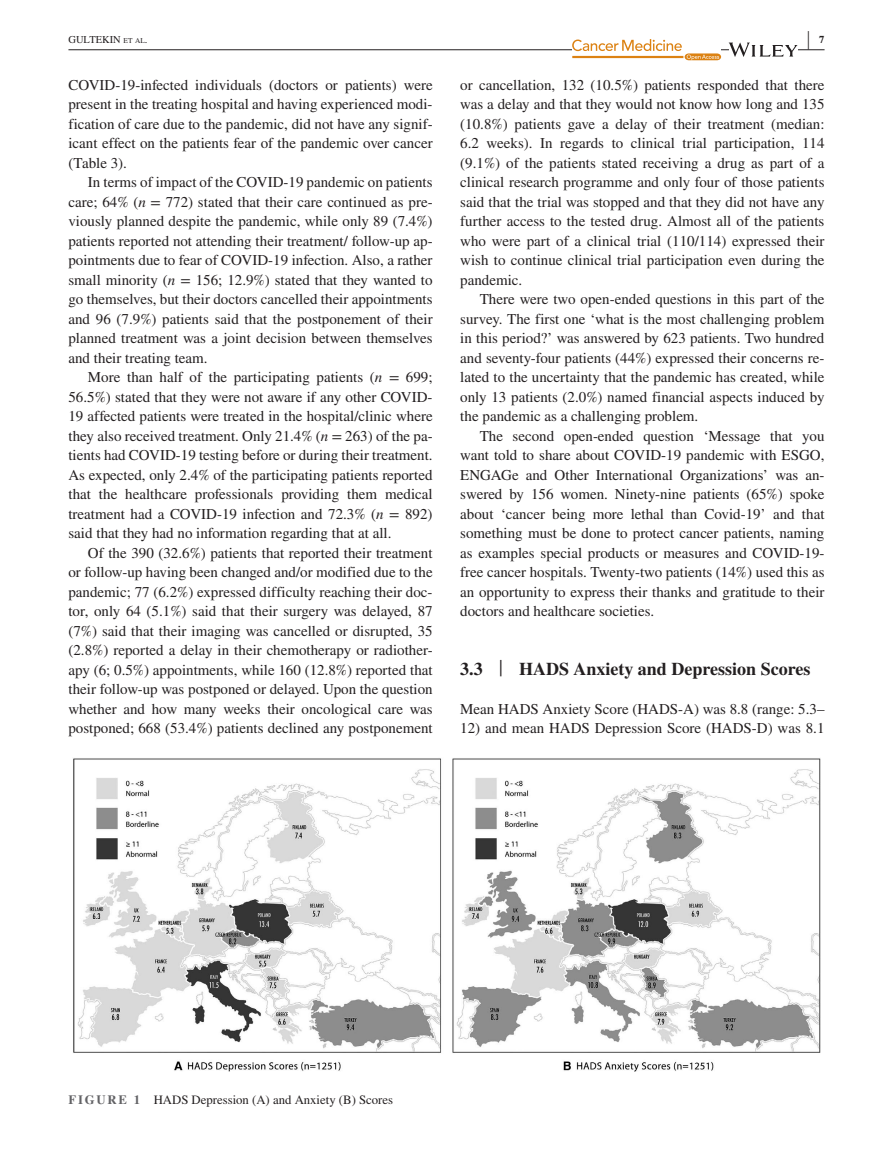
<style>
.page{position:relative;width:893px;height:1174px;background:#fff}
.page>*{position:absolute;margin:0;border:0;box-sizing:border-box;transform-origin:0 0}
.t1{font:700 25.95px "STIX";color:#231f20;scale:.36 1}
.t2{font:700 18px "STIX";color:#231f20}
.t3{font:15px/19.5px "STIX";color:#231f20;text-align:justify}
.t4{font:12.75px "STIX";color:#231f20}
.t5{font:10.5px "STIX";color:#231f20}
.t6{font:700 10.5px "STIX";color:#231f20}
.s1{font-size:7.35px}
.s2{font-style:italic}
.s3{font-weight:400;font-size:23.7px}
.s4{font-weight:700;color:#636366}
</style>
<div class="page">
<hr style="left:68px;top:49px;width:756px;height:1px;background:#231f20">
<svg style="left:572px;top:39px;width:149px;height:21px"></svg>
<svg style="left:729px;top:43px;width:68px;height:14px"></svg>
<img style="left:73px;top:758px;width:748px;height:313px">
<h1 class="t1" style="left:807px;top:25px;width:7px">|</h1>
<p class="t5" style="left:68px;top:32px;width:81px">GULTEKIN <span class="s1">et al</span>.</p>
<p class="t6" style="left:819px;top:33px;width:7px">7</p>
<p class="t3" style="left:68px;top:76px;width:366px">COVID-19-infected individuals (doctors or patients) were present in the treating hospital and having experienced modi&shy;fication of care due to the pandemic, did not have any signif&shy;icant effect on the patients fear of the pandemic over cancer (Table 3).</p>
<p class="t3" style="left:68px;top:173px;width:366px;text-indent:20px">In terms of impact of the COVID-19 pandemic on patients care; 64% (<span class="s2">n</span> = 772) stated that their care continued as pre&shy;viously planned despite the pandemic, while only 89 (7.4%) patients reported not attending their treatment/ follow-up ap&shy;pointments due to fear of COVID-19 infection. Also, a rather small minority (<span class="s2">n</span> = 156; 12.9%) stated that they wanted to go themselves, but their doctors cancelled their appointments and 96 (7.9%) patients said that the postponement of their planned treatment was a joint decision between themselves and their treating team.</p>
<p class="t3" style="left:68px;top:368px;width:366px;text-indent:20px">More than half of the participating patients (<span class="s2">n</span> = 699; 56.5%) stated that they were not aware if any other COVID-19 affected patients were treated in the hospital/clinic where they also received treatment. Only 21.4% (<span class="s2">n</span> = 263) of the pa&shy;tients had COVID-19 testing before or during their treatment.<br>As expected, only 2.4% of the participating patients reported that the healthcare professionals providing them medical treatment had a COVID-19 infection and 72.3% (<span class="s2">n</span> = 892) said that they had no information regarding that at all.</p>
<p class="t3" style="left:68px;top:544px;width:366px;text-indent:20px">Of the 390 (32.6%) patients that reported their treatment or follow-up having been changed and/or modified due to the pandemic; 77 (6.2%) expressed difficulty reaching their doc&shy;tor, only 64 (5.1%) said that their surgery was delayed, 87 (7%) said that their imaging was cancelled or disrupted, 35 (2.8%) reported a delay in their chemotherapy or radiother&shy;apy (6; 0.5%) appointments, while 160 (12.8%) reported that their follow-up was postponed or delayed. Upon the question whether and how many weeks their oncological care was postponed; 668 (53.4%) patients declined any postponement</p>
<p class="t3" style="left:460px;top:76px;width:366px">or cancellation, 132 (10.5%) patients responded that there was a delay and that they would not know how long and 135 (10.8%) patients gave a delay of their treatment (median:<br>6.2 weeks). In regards to clinical trial participation, 114 (9.1%) of the patients stated receiving a drug as part of a clinical research programme and only four of those patients said that the trial was stopped and that they did not have any further access to the tested drug. Almost all of the patients who were part of a clinical trial (110/114) expressed their wish to continue clinical trial participation even during the pandemic.</p>
<p class="t3" style="left:460px;top:290px;width:366px;text-indent:20px">There were two open-ended questions in this part of the survey. The first one ‘what is the most challenging problem in this period?’ was answered by 623 patients. Two hundred and seventy-four patients (44%) expressed their concerns re&shy;lated to the uncertainty that the pandemic has created, while only 13 patients (2.0%) named financial aspects induced by the pandemic as a challenging problem.</p>
<p class="t3" style="left:460px;top:427px;width:366px;text-indent:20px">The second open-ended question ‘Message that you want told to share about COVID-19 pandemic with ESGO, ENGAGe and Other International Organizations’ was an&shy;swered by 156 women. Ninety-nine patients (65%) spoke about ‘cancer being more lethal than Covid-19’ and that something must be done to protect cancer patients, naming as examples special products or measures and COVID-19- free cancer hospitals. Twenty-two patients (14%) used this as an opportunity to express their thanks and gratitude to their doctors and healthcare societies.</p>
<p class="t2" style="left:460px;top:658px;width:352px">3.3 <span class="s3">|</span> HADS Anxiety and Depression Scores</p>
<p class="t3" style="left:460px;top:700px;width:366px">Mean HADS Anxiety Score (HADS-A) was 8.8 (range: 5.3–</p>
<p class="t3" style="left:460px;top:719px;width:366px">12) and mean HADS Depression Score (HADS-D) was 8.1</p>
<p class="t4" style="left:68px;top:1091px;width:326px"><span class="s4">FIGURE 1</span> HADS Depression (A) and Anxiety (B) Scores</p>
</div>
